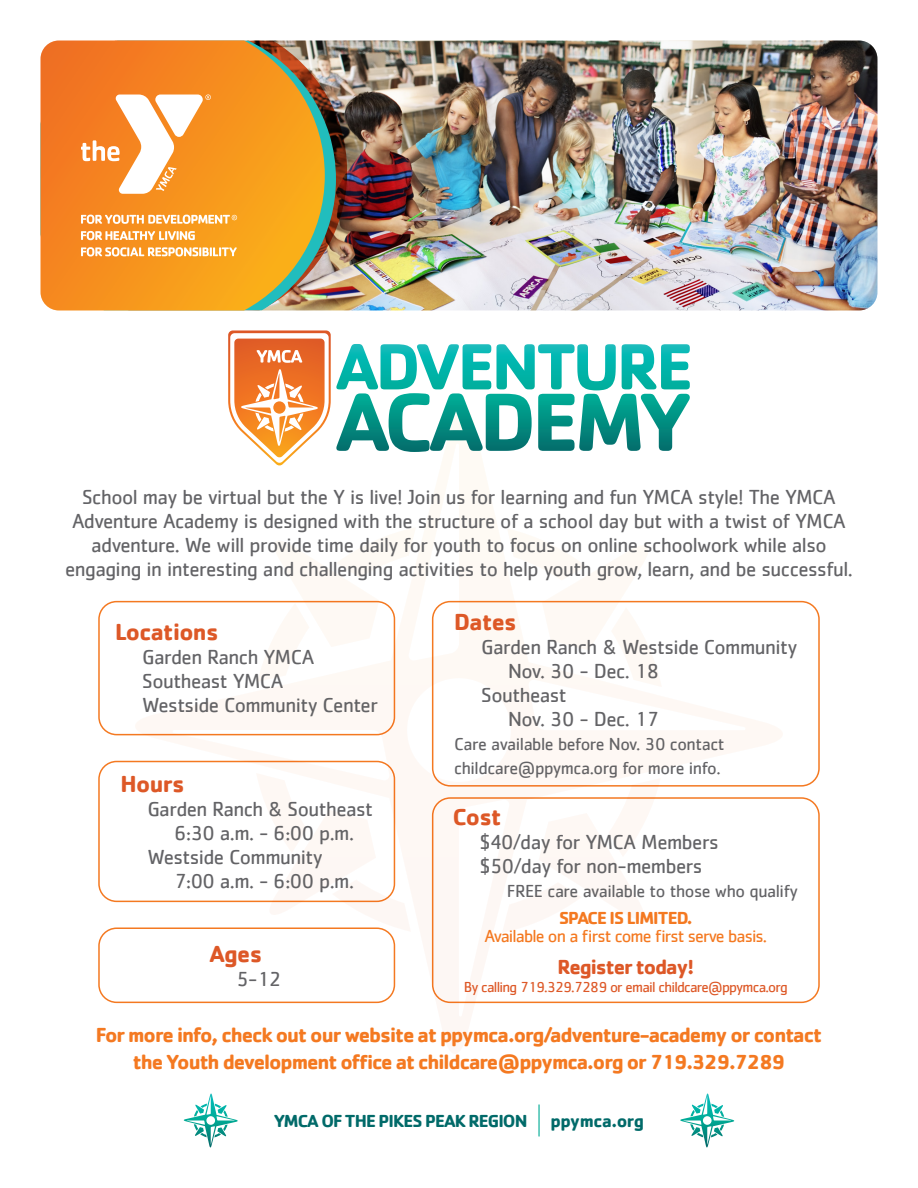
<style>
.page{position:relative;width:918px;height:1188px;background:#fff}
.page>*{position:absolute;margin:0;border:0;box-sizing:border-box;transform-origin:0 0}
.t1{font:700 24px "Cachet";letter-spacing:-.025em;color:#dd5827}
.t2{font:21px/24px "Cachet";letter-spacing:-.025em;color:#636366;text-align:center}
.t3{font:700 21px/27px "Cachet";letter-spacing:-.05em;color:#f47921;text-align:center}
.t4{font:700 21px "Cachet";letter-spacing:-.05em;color:#dd5827}
.t5{font:18px/24px "Cachet";letter-spacing:-.025em;color:#636366}
.t6{font:18px "Cachet";letter-spacing:-.05em;color:#f47921}
.t7{font:700 18px "Cachet";letter-spacing:-.05em;color:#016a69}
.t8{font:700 18px "Cachet";letter-spacing:-.05em;color:#f47921}
.t9{font:700 18px "Cachet";letter-spacing:-.025em;color:#016a69}
.t10{font:15px "Cachet";letter-spacing:-.05em;color:#dd5827}
</style>
<div class="page">
<img style="left:336px;top:40px;width:542px;height:270px">
<img style="left:336px;top:41px;width:11px;height:269px">
<img style="left:325px;top:40px;width:11px;height:270px">
<svg style="left:40px;top:40px;width:285px;height:270px"></svg>
<svg style="left:81px;top:94px;width:130px;height:100px"></svg>
<svg style="left:81px;top:231px;width:114px;height:9px"></svg>
<svg style="left:81px;top:247px;width:156px;height:9px"></svg>
<svg style="left:81px;top:215px;width:156px;height:9px"></svg>
<svg style="left:135px;top:466px;width:649px;height:588px"></svg>
<svg style="left:263px;top:541px;width:387px;height:385px"></svg>
<div style="left:98px;top:601px;width:297px;height:134px;border:2px solid #f47921;border-radius:18px"></div>
<div style="left:98px;top:927px;width:297px;height:76px;border:2px solid #f47921;border-radius:18px"></div>
<div style="left:98px;top:761px;width:297px;height:141px;border:2px solid #f47921;border-radius:18px"></div>
<div style="left:432px;top:797px;width:388px;height:206px;border:2px solid #f47921;border-radius:18px"></div>
<div style="left:432px;top:601px;width:388px;height:186px;border:2px solid #f47921;border-radius:18px"></div>
<hr style="left:538px;top:1105px;width:2px;height:31px;background:#00ab95">
<svg style="left:183px;top:1094px;width:55px;height:54px"></svg>
<svg style="left:680px;top:1094px;width:55px;height:54px"></svg>
<svg style="left:228px;top:330px;width:462px;height:136px"></svg>
<p class="t2" style="left:65px;top:485px;width:789px">School may be virtual but the Y is live! Join us for learning and fun YMCA style! The YMCA Adventure Academy is designed with the structure of a school day but with a twist of YMCA adventure. We will provide time daily for youth to focus on online schoolwork while also engaging in interesting and challenging activities to help youth grow, learn, and be successful.</p>
<p class="t1" style="left:115px;top:617px;width:105px">Locations</p>
<p class="t2" style="left:142px;top:645px;width:174px">Garden Ranch YMCA</p>
<p class="t2" style="left:142px;top:669px;width:143px">Southeast YMCA</p>
<p class="t2" style="left:142px;top:693px;width:237px">Westside Community Center</p>
<p class="t1" style="left:120px;top:768px;width:66px">Hours</p>
<p class="t2" style="left:147px;top:796px;width:227px">Garden Ranch &amp; Southeast</p>
<p class="t2" style="left:174px;top:820px;width:181px">6:30 a.m. - 6:00 p.m.</p>
<p class="t2" style="left:147px;top:844px;width:177px">Westside Community</p>
<p class="t2" style="left:174px;top:868px;width:181px">7:00 a.m. - 6:00 p.m.</p>
<p class="t1" style="left:209px;top:938px;width:54px">Ages</p>
<p class="t2" style="left:236px;top:966px;width:46px">5-12</p>
<p class="t1" style="left:454px;top:606px;width:64px">Dates</p>
<p class="t2" style="left:481px;top:635px;width:318px">Garden Ranch &amp; Westside Community</p>
<p class="t2" style="left:508px;top:659px;width:152px">Nov. 30 - Dec. 18</p>
<p class="t2" style="left:481px;top:683px;width:87px">Southeast</p>
<p class="t2" style="left:508px;top:707px;width:152px">Nov. 30 - Dec. 17</p>
<p class="t5" style="left:454px;top:732px;width:272px">Care available before Nov. 30 contact childcare@ppymca.org for more info.</p>
<p class="t1" style="left:453px;top:802px;width:50px">Cost</p>
<p class="t2" style="left:480px;top:830px;width:240px">$40/day for YMCA Members</p>
<p class="t2" style="left:480px;top:854px;width:224px">$50/day for non-members</p>
<p class="t5" style="left:507px;top:879px;width:293px">FREE care available to those who qualify</p>
<p class="t8" style="left:559px;top:907px;width:135px">SPACE IS LIMITED.</p>
<p class="t6" style="left:484px;top:926px;width:284px">Available on a first come first serve basis.</p>
<p class="t4" style="left:558px;top:953px;width:138px">Register today!</p>
<p class="t10" style="left:464px;top:978px;width:326px">By calling 719.329.7289 or email childcare@ppymca.org</p>
<p class="t3" style="left:96px;top:1021px;width:728px">For more info, check out our website at ppymca.org/adventure-academy or contact the Youth development office at childcare@ppymca.org or 719.329.7289</p>
<p class="t7" style="left:274px;top:1109px;width:255px">YMCA OF THE PIKES PEAK REGION</p>
<p class="t9" style="left:551px;top:1109px;width:95px">ppymca.org</p>
</div>
